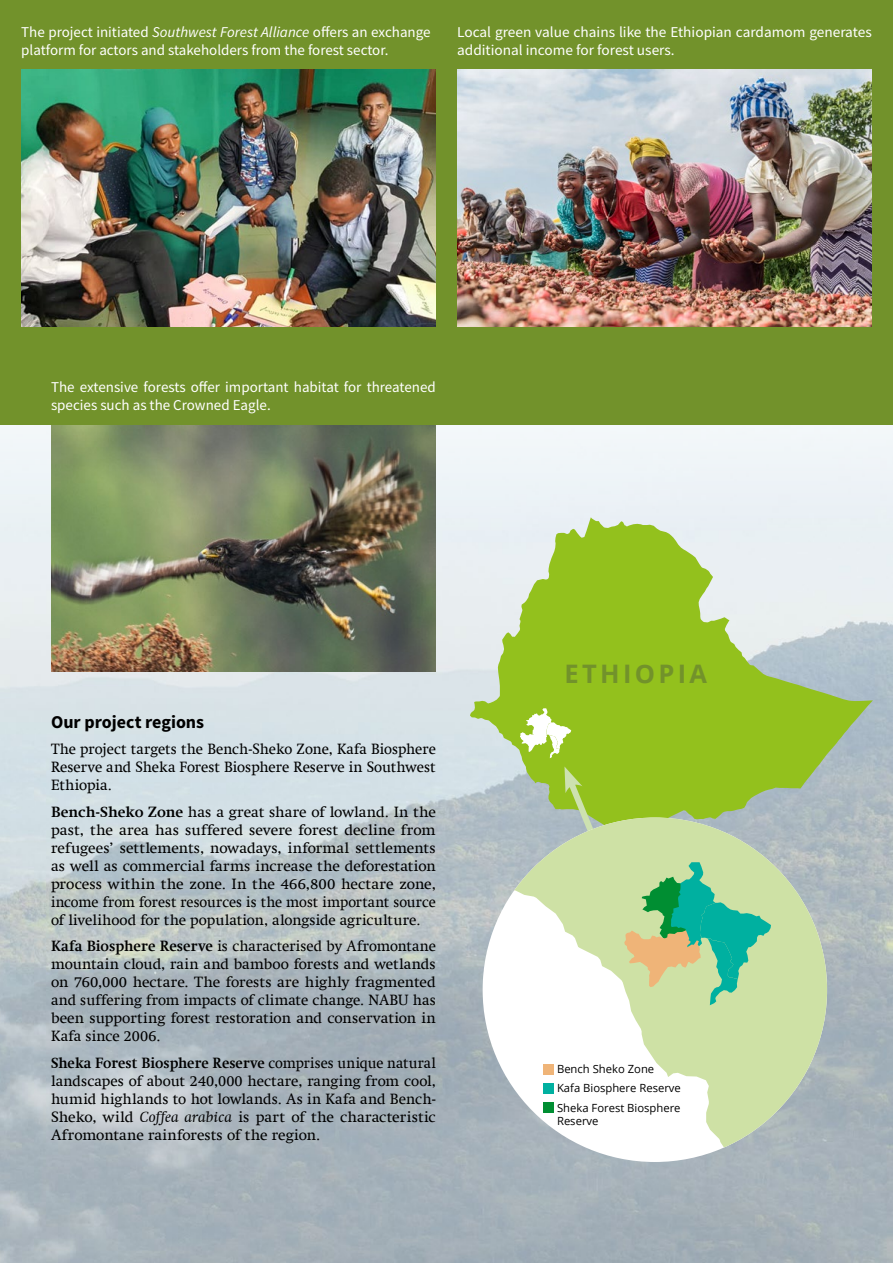
<style>
.page{position:relative;width:893px;height:1263px;background:#fff}
.page>*{position:absolute;margin:0;border:0;box-sizing:border-box;transform-origin:0 0}
.t1{font:700 25.5px "Open Sans";letter-spacing:.13em;color:#72922b}
.t2{font:700 18px "Source Sans Pro";color:#000}
.t3{font:15px/18px "Swift Com";letter-spacing:-.005em;color:#000;text-align:justify}
.t4{font:15px/18px "Source Sans Pro";color:#fff}
.t5{font:15px/18px "Swift Com";letter-spacing:-.005em;color:#000;text-align:justify;scale:.96 1}
.t6{font:11.25px/19.5px "Open Sans";color:#000}
.s1{font-style:italic}
.s2{font-weight:700}
</style>
<div class="page">
<div style="left:0;top:0;width:893px;height:340px;background:#72922b"></div>
<img style="left:21px;top:69px;width:415px;height:258px">
<img style="left:457px;top:69px;width:415px;height:258px">
<div style="left:0;top:337px;width:893px;height:201px;background:#eef4f7"></div>
<img style="left:51px;top:425px;width:385px;height:247px">
<div style="left:0;top:327px;width:893px;height:98px;background:#72922b"></div>
<svg style="left:470px;top:517px;width:403px;height:318px;background:#b3cf7d"></svg>
<svg style="left:520px;top:708px;width:51px;height:50px"></svg>
<svg style="left:483px;top:817px;width:344px;height:345px"></svg>
<svg style="left:562px;top:766px;width:209px;height:239px;background:#abd18d"></svg>
<div style="left:543px;top:1083px;width:10px;height:11px;background:#00b0a0"></div>
<div style="left:543px;top:1102px;width:10px;height:11px;background:#008e32"></div>
<div style="left:543px;top:1064px;width:10px;height:10px;background:#efb478"></div>
<p class="t4" style="left:21px;top:23px;width:411px">The project initiated <span class="s1">Southwest Forest Alliance</span> offers an exchange platform for actors and stakeholders from the forest sector.</p>
<p class="t4" style="left:457px;top:23px;width:416px">Local green value chains like the Ethiopian cardamom generates additional income for forest users.</p>
<p class="t4" style="left:51px;top:378px;width:386px">The extensive forests offer important habitat for threatened species such as the Crowned Eagle.</p>
<p class="t2" style="left:51px;top:710px;width:155px">Our project regions</p>
<p class="t3" style="left:51px;top:740px;width:386px">The project targets the Bench-Sheko Zone, Kafa Biosphere Reserve and Sheka Forest Biosphere Reserve in Southwest Ethiopia.</p>
<p class="t3" style="left:51px;top:803px;width:386px"><span class="s2">Bench-Sheko Zone</span> has a great share of lowland. In the past, the area has suffered severe forest decline from refugees’ settlements, nowadays, informal settlements as well as commercial farms increase the deforestation process within the zone. In the 466,800 hectare zone, income from forest resources is the most important source of livelihood for the population, alongside agriculture.</p>
<p class="t3" style="left:51px;top:937px;width:386px"><span class="s2">Kafa Biosphere Reserve</span> is characterised by Afromontane mountain cloud, rain and bamboo forests and wetlands on 760,000 hectare. The forests are highly fragmented and suffering from impacts of climate change. NABU has been supporting forest restoration and conservation in Kafa since 2006.</p>
<p class="t5" style="left:51px;top:1054px;width:402px"><span class="s2">Sheka Forest Biosphere Reserve</span> comprises unique natural landscapes of about 240,000 hectare, ranging from cool, humid highlands to hot lowlands. As in Kafa and Bench-Sheko, wild <span class="s1">Coffea arabica</span> is part of the characteristic Afromontane rainforests of the region.</p>
<h1 class="t1" style="left:564px;top:656px;width:144px">ETHIOPIA</h1>
<p class="t6" style="left:557px;top:1059px;width:125px">Bench Sheko Zone<br>Kafa Biosphere Reserve<br>Sheka Forest Biosphere</p>
<p class="t6" style="left:557px;top:1111px;width:43px">Reserve</p>
</div>
